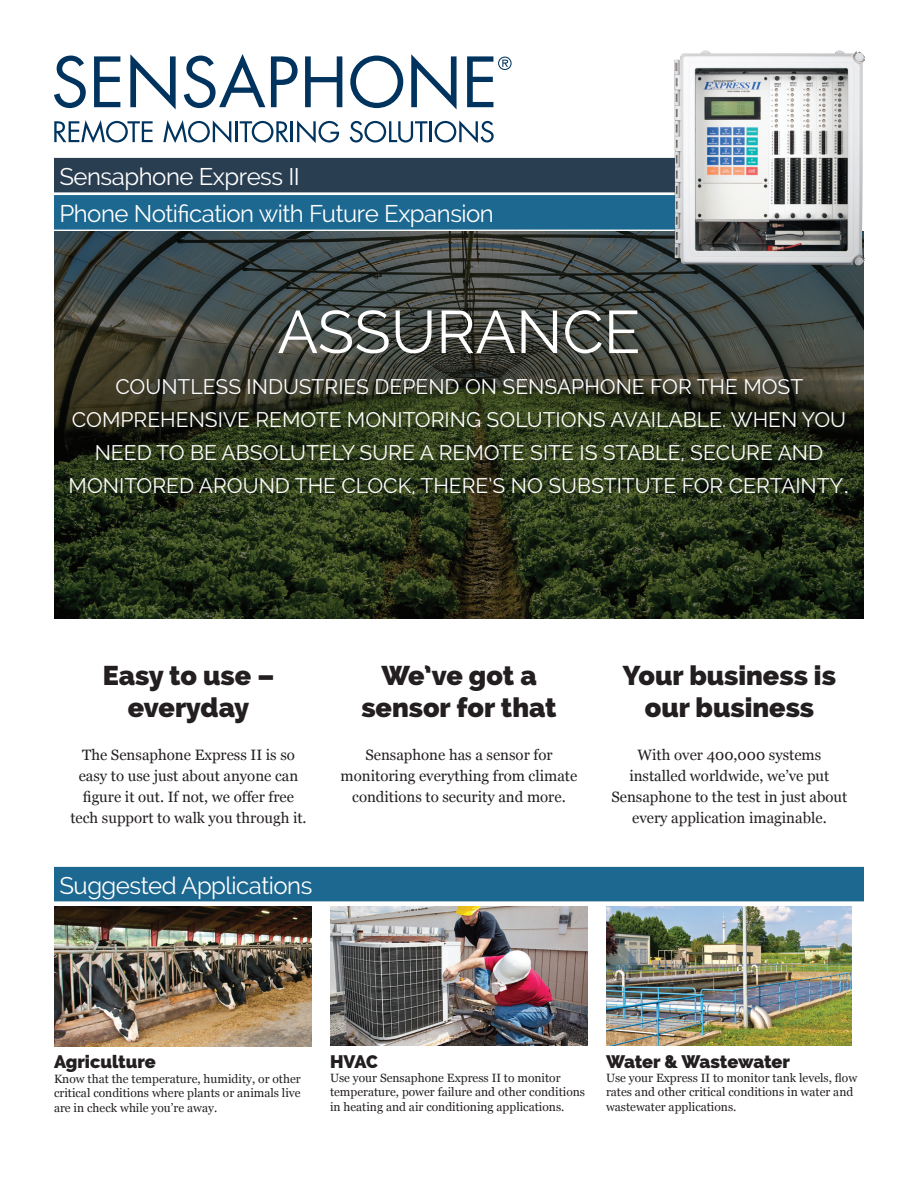
<style>
.page{position:relative;width:918px;height:1188px;background:#fff}
.page>*{position:absolute;margin:0;border:0;box-sizing:border-box;transform-origin:0 0}
.t1{font:60px "Raleway";color:#fff}
.t2{font:800 27px/32.4px "Raleway";color:#231f20;text-align:center}
.t3{font:24px/37.2px "Raleway";letter-spacing:-.02em;color:#fff}
.t4{font:21px/33px "Raleway";color:#fff;text-align:center}
.t5{font:800 18px "Raleway";letter-spacing:-.005em;color:#231f20}
.t6{font:15px/21px "Georgia";color:#231f20;text-align:center}
.t7{font:12px/14.4px "Georgia";color:#231f20}
.s1{font-family:"Futura"}
</style>
<div class="page">
<img style="left:54px;top:231px;width:810px;height:387px">
<svg style="left:54px;top:56px;width:32px;height:52px"></svg>
<svg style="left:94px;top:56px;width:26px;height:51px"></svg>
<svg style="left:130px;top:54px;width:46px;height:55px"></svg>
<svg style="left:184px;top:54px;width:81px;height:54px"></svg>
<svg style="left:271px;top:56px;width:27px;height:51px"></svg>
<svg style="left:305px;top:56px;width:37px;height:51px"></svg>
<svg style="left:350px;top:56px;width:53px;height:52px"></svg>
<svg style="left:411px;top:54px;width:46px;height:55px"></svg>
<svg style="left:467px;top:56px;width:45px;height:51px"></svg>
<svg style="left:54px;top:120px;width:99px;height:23px"></svg>
<svg style="left:163px;top:120px;width:68px;height:23px"></svg>
<hr style="left:235px;top:121px;width:3px;height:21px;background:#00345e">
<svg style="left:240px;top:121px;width:48px;height:22px"></svg>
<hr style="left:291px;top:121px;width:2px;height:21px;background:#00345e">
<svg style="left:297px;top:120px;width:42px;height:23px"></svg>
<svg style="left:350px;top:121px;width:77px;height:22px"></svg>
<hr style="left:429px;top:121px;width:3px;height:21px;background:#00345e">
<svg style="left:435px;top:120px;width:59px;height:23px"></svg>
<svg style="left:54px;top:151px;width:621px;height:44px"></svg>
<div style="left:54px;top:158px;width:747px;height:34px;background:#2a3e52"></div>
<div style="left:54px;top:195px;width:781px;height:35px;background:#1c6890"></div>
<div style="left:54px;top:867px;width:810px;height:34px;background:#1c6890"></div>
<img style="left:675px;top:50px;width:190px;height:217px">
<img style="left:54px;top:906px;width:258px;height:141px">
<img style="left:330px;top:906px;width:257px;height:140px">
<img style="left:606px;top:906px;width:245px;height:140px">
<h3 class="t3" style="left:59px;top:158px;width:436px">Sensaphone Express II<br>Phone Notification with Future Expansion</h3>
<h1 class="t1" style="left:277px;top:297px;width:365px">ASSURANCE</h1>
<p class="t4" style="left:69px;top:370px;width:782px">COUNTLESS INDUSTRIES DEPEND ON SENSAPHONE FOR THE MOST COMPREHENSIVE REMOTE MONITORING SOLUTIONS AVAILABLE. WHEN YOU NEED TO BE ABSOLUTELY SURE A REMOTE SITE IS STABLE, SECURE AND MONITORED AROUND THE CLOCK, THERE’S NO SUBSTITUTE FOR CERTAINTY<span class="s1">.</span></p>
<h2 class="t2" style="left:103px;top:659px;width:173px">Easy to use – everyday</h2>
<p class="t6" style="left:70px;top:744px;width:238px">The Sensaphone Express II is so easy to use just about anyone can figure it out. If not, we offer free tech support to walk you through it.</p>
<h3 class="t3" style="left:59px;top:867px;width:254px">Suggested Applications</h3>
<h2 class="t2" style="left:361px;top:659px;width:197px">We’ve got a sensor for that</h2>
<p class="t6" style="left:341px;top:744px;width:238px">Sensaphone has a sensor for monitoring everything from climate conditions to security and more.</p>
<h2 class="t2" style="left:623px;top:659px;width:214px">Your business is our business</h2>
<p class="t6" style="left:611px;top:744px;width:237px">With over 400,000 systems installed worldwide, we’ve put<br>Sensaphone to the test in just about every application imaginable.</p>
<h3 class="t5" style="left:54px;top:1052px;width:103px">Agriculture</h3>
<p class="t7" style="left:54px;top:1071px;width:248px;text-align:justify">Know that the temperature, humidity, or other critical conditions where plants or animals live are in check while you’re away.</p>
<h3 class="t5" style="left:330px;top:1051px;width:49px">HVAC</h3>
<p class="t7" style="left:330px;top:1071px;width:257px">Use your Sensaphone Express II to monitor temperature, power failure and other conditions in heating and air conditioning applications.</p>
<h3 class="t5" style="left:606px;top:1051px;width:186px">Water &amp; Wastewater</h3>
<p class="t7" style="left:606px;top:1071px;width:253px">Use your Express II to monitor tank levels, flow rates and other critical conditions in water and wastewater applications.</p>
</div>
